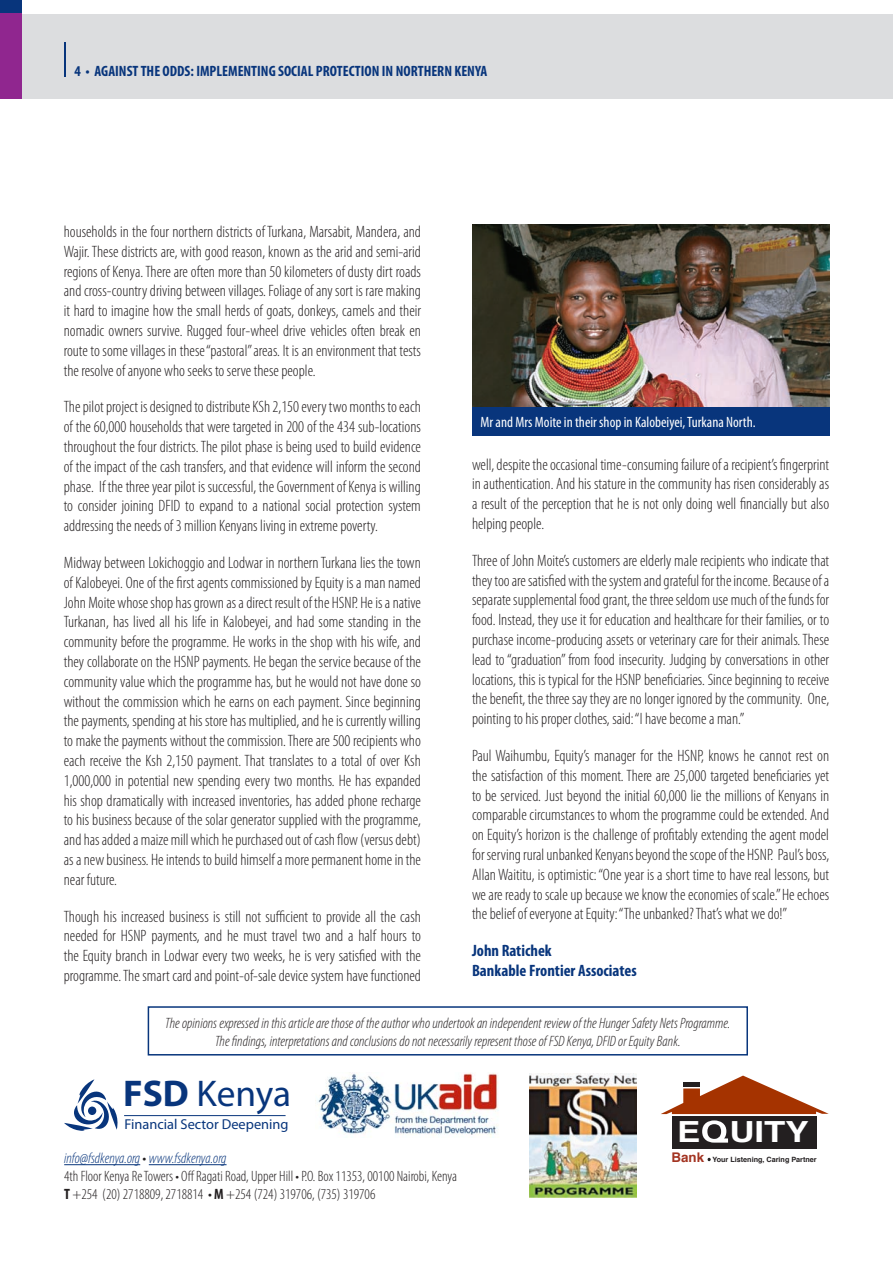
<style>
.page{position:relative;width:893px;height:1263px;background:#fff}
.page>*{position:absolute;margin:0;border:0;box-sizing:border-box;transform-origin:0 0}
.t1{font:37.35px "Myriad Pro";color:#08357c}
.t2{font:700 29.1px "Helvetica";color:#fff;scale:1.2 1}
.FSD_Body_Text{font:300 condensed 16.5px/19.8px "Myriad Pro";color:#231f20;text-align:justify}
.FSD_Body_Text-2{font:700 condensed 16.5px "Myriad Pro";color:#08357c}
.Newsletter_photo_cap{font:italic 300 condensed 15px/18px "Myriad Pro";color:#231f20;text-align:center}
.t3{font:300 condensed 15px/18px "Myriad Pro";color:#231f20}
.Newsletter_sub-title{font:700 condensed 15px "Myriad Pro";color:#08357c}
.Newsletter_photo_cap-2{font:condensed 15px "Myriad Pro";color:#fff}
.t4{font:italic 300 condensed 15px "Myriad Pro";color:#08357c}
.t5{font:14.4px "Myriad Pro";color:#08357c}
.t6{font:700 7.2px "Helvetica";color:#231f20}
.s1{font-weight:700}
.s2{font-weight:400;font-style:normal;color:#231f20}
.s3{font-weight:400}
.s4{font-size:13.35px;color:#a33422}
</style>
<div class="page">
<div style="left:672px;top:1116px;width:144px;height:32px;background:#231f20"></div>
<svg style="left:661px;top:1075px;width:168px;height:39px"></svg>
<svg style="left:702px;top:1120px;width:26px;height:22px"></svg>
<div style="left:148px;top:1006px;width:600px;height:49px;border:2px solid #08357c"></div>
<div style="left:0;top:0;width:21px;height:16px;background:#08357c"></div>
<div style="left:0;top:14px;width:893px;height:85px;background:#dcdddf"></div>
<div style="left:0;top:13px;width:21px;height:85px;background:#90268f"></div>
<hr style="left:64px;top:42px;width:2px;height:34px;background:#08357c">
<img style="left:317px;top:1073px;width:182px;height:64px">
<img style="left:530px;top:1074px;width:106px;height:124px">
<hr style="left:64px;top:1164px;width:76px;height:1px;background:#08357c">
<hr style="left:149px;top:1164px;width:78px;height:1px;background:#08357c">
<svg style="left:64px;top:1079px;width:54px;height:52px"></svg>
<hr style="left:124px;top:1115px;width:162px;height:1px;background:#08357c">
<img style="left:472px;top:225px;width:357px;height:182px">
<div style="left:472px;top:407px;width:357px;height:29px;background:#08357c"></div>
<p class="Newsletter_sub-title" style="left:74px;top:63px;width:415px">4 • AGAINST THE ODDS: IMPLEMENTING SOCIAL PROTECTION IN NORTHERN KENYA</p>
<p class="FSD_Body_Text" style="left:64px;top:222px;width:359px">households in the four northern districts of Turkana, Marsabit, Mandera, and Wajir. These districts are, with good reason, known as the arid and semi-arid regions of Kenya. There are often more than 50 kilometers of dusty dirt roads and cross-country driving between villages. Foliage of any sort is rare making it hard to imagine how the small herds of goats, donkeys, camels and their nomadic owners survive. Rugged four-wheel drive vehicles often break en route to some villages in these “pastoral” areas. It is an environment that tests the resolve of anyone who seeks to serve these people.</p>
<p class="FSD_Body_Text" style="left:64px;top:397px;width:359px">The pilot project is designed to distribute KSh 2,150 every two months to each of the 60,000 households that were targeted in 200 of the 434 sub-locations throughout the four districts. The pilot phase is being used to build evidence of the impact of the cash transfers, and that evidence will inform the second phase. If the three year pilot is successful, the Government of Kenya is willing to consider joining DFID to expand to a national social protection system addressing the needs of 3 million Kenyans living in extreme poverty.</p>
<p class="FSD_Body_Text" style="left:64px;top:553px;width:359px">Midway between Lokichoggio and Lodwar in northern Turkana lies the town of Kalobeyei. One of the first agents commissioned by Equity is a man named John Moite whose shop has grown as a direct result of the HSNP. He is a native Turkanan, has lived all his life in Kalobeyei, and had some standing in the community before the programme. He works in the shop with his wife, and they collaborate on the HSNP payments. He began the service because of the community value which the programme has, but he would not have done so without the commission which he earns on each payment. Since beginning the payments, spending at his store has multiplied, and he is currently willing to make the payments without the commission. There are 500 recipients who each receive the Ksh 2,150 payment. That translates to a total of over Ksh 1,000,000 in potential new spending every two months. He has expanded his shop dramatically with increased inventories, has added phone recharge to his business because of the solar generator supplied with the programme, and has added a maize mill which he purchased out of cash flow (versus debt) as a new business. He intends to build himself a more permanent home in the near future.</p>
<p class="FSD_Body_Text" style="left:64px;top:907px;width:359px">Though his increased business is still not sufficient to provide all the cash needed for HSNP payments, and he must travel two and a half hours to the Equity branch in Lodwar every two weeks, he is very satisfied with the programme. The smart card and point-of-sale device system have functioned</p>
<p class="Newsletter_photo_cap-2" style="left:480px;top:413px;width:277px">Mr and Mrs Moite in their shop in Kalobeiyei, Turkana North.</p>
<p class="FSD_Body_Text" style="left:472px;top:455px;width:359px">well, despite the occasional time-consuming failure of a recipient’s fingerprint in authentication. And his stature in the community has risen considerably as a result of the perception that he is not only doing well financially but also helping people.</p>
<p class="FSD_Body_Text" style="left:472px;top:551px;width:359px">Three of John Moite’s customers are elderly male recipients who indicate that they too are satisfied with the system and grateful for the income. Because of a separate supplemental food grant, the three seldom use much of the funds for food. Instead, they use it for education and healthcare for their families, or to purchase income-producing assets or veterinary care for their animals. These lead to “graduation” from food insecurity. Judging by conversations in other locations, this is typical for the HSNP beneficiaries. Since beginning to receive the benefit, the three say they are no longer ignored by the community. One, pointing to his proper clothes, said: “I have become a man.”</p>
<p class="FSD_Body_Text" style="left:472px;top:746px;width:359px">Paul Waihumbu, Equity’s manager for the HSNP, knows he cannot rest on the satisfaction of this moment. There are 25,000 targeted beneficiaries yet to be serviced. Just beyond the initial 60,000 lie the millions of Kenyans in comparable circumstances to whom the programme could be extended. And on Equity’s horizon is the challenge of profitably extending the agent model for serving rural unbanked Kenyans beyond the scope of the HSNP. Paul’s boss, Allan Waititu, is optimistic: “One year is a short time to have real lessons, but we are ready to scale up because we know the economies of scale.” He echoes the belief of everyone at Equity: “The unbanked? That’s what we do!”</p>
<p class="FSD_Body_Text-2" style="left:472px;top:942px;width:81px">John Ratichek</p>
<p class="FSD_Body_Text-2" style="left:472px;top:961px;width:166px">Bankable Frontier Associates</p>
<p class="Newsletter_photo_cap" style="left:165px;top:1014px;width:567px">The opinions expressed in this article are those of the author who undertook an independent review of the Hunger Safety Nets Programme.<br>The findings, interpretations and conclusions do not necessarily represent those of FSD Kenya, DFID or Equity Bank.</p>
<p class="t1" style="left:123px;top:1070px;width:170px"><span class="s1">FSD</span> Kenya</p>
<p class="t5" style="left:125px;top:1115px;width:166px">Financial Sector Deepening</p>
<p class="t4" style="left:64px;top:1150px;width:164px">info@fsdkenya.org <span class="s2">•</span> www.fsdkenya.org</p>
<p class="t3" style="left:64px;top:1167px;width:394px">4th Floor Kenya Re Towers • Off Ragati Road, Upper Hill • P.O. Box 11353, 00100 Nairobi, Kenya<br><span class="s1">T</span> +254 (20) 2718809, 2718814 <span class="s3">•</span> <span class="s1">M</span> +254 (724) 319706, (735) 319706</p>
<p class="t2" style="left:677px;top:1109px;width:111px">E UITY</p>
<p class="t6" style="left:672px;top:1153px;width:147px"><span class="s4">Bank</span> Your Listening, Caring Partner</p>
</div>
